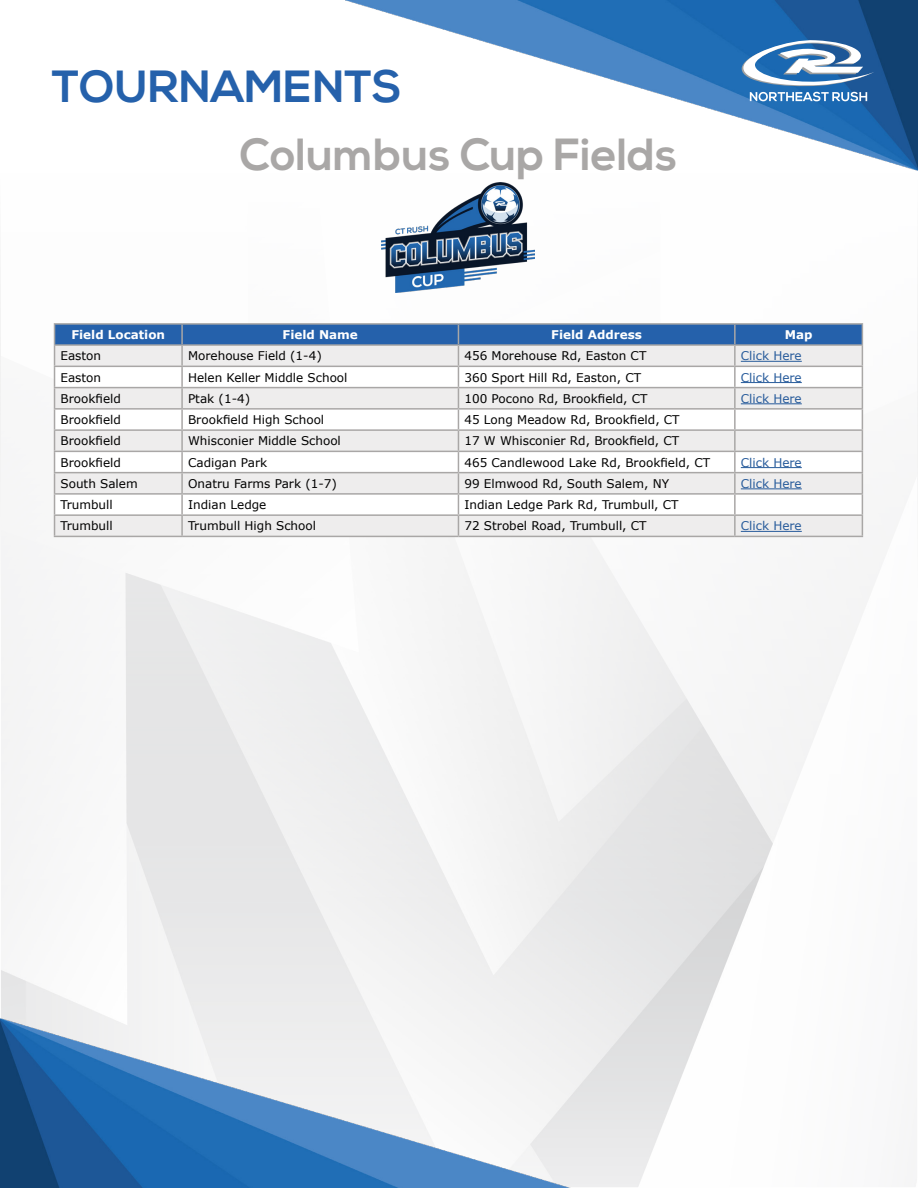
<style>
.page{position:relative;width:918px;height:1188px;background:#fff}
.page>*{position:absolute;margin:0;border:0;box-sizing:border-box;transform-origin:0 0}
.t1{font:700 45px "Nexa";color:#a9a7a6}
.t2{font:700 45px "Nexa";color:#2561ab}
.t3{font:12px "Verdana";color:#000}
.t4{font:12px "Verdana";color:#275b9b}
.t5{font:700 12px "Verdana";color:#fff}
</style>
<div class="page">
<img style="left:3px;top:182px;width:912px;height:1003px">
<img style="left:345px;top:0;width:573px;height:170px">
<svg style="left:742px;top:39px;width:134px;height:62px"></svg>
<img style="left:0;top:1018px;width:572px;height:170px">
<hr style="left:54px;top:323px;width:128px;height:2px;background:#a9a7a6">
<hr style="left:182px;top:323px;width:276px;height:2px;background:#a9a7a6">
<hr style="left:458px;top:323px;width:277px;height:2px;background:#a9a7a6">
<hr style="left:735px;top:323px;width:128px;height:2px;background:#a9a7a6">
<svg style="left:54px;top:324px;width:809px;height:212px"></svg>
<hr style="left:54px;top:536px;width:128px;height:1px;background:#a9a7a6">
<hr style="left:182px;top:536px;width:276px;height:1px;background:#a9a7a6">
<hr style="left:458px;top:536px;width:277px;height:1px;background:#a9a7a6">
<hr style="left:735px;top:536px;width:128px;height:1px;background:#a9a7a6">
<hr style="left:741px;top:361px;width:61px;height:1px;background:#275b9b">
<hr style="left:741px;top:382px;width:61px;height:1px;background:#275b9b">
<hr style="left:741px;top:403px;width:61px;height:1px;background:#275b9b">
<hr style="left:741px;top:467px;width:61px;height:1px;background:#275b9b">
<hr style="left:741px;top:489px;width:61px;height:1px;background:#275b9b">
<hr style="left:741px;top:531px;width:61px;height:1px;background:#275b9b">
<img style="left:382px;top:183px;width:153px;height:110px">
<h1 class="t2" style="left:52px;top:60px;width:352px">TOURNAMENTS</h1>
<h1 class="t1" style="left:240px;top:129px;width:439px">Columbus Cup Fields</h1>
<p class="t5" style="left:71px;top:327px;width:95px">Field Location</p>
<p class="t5" style="left:283px;top:327px;width:77px">Field Name</p>
<p class="t5" style="left:551px;top:327px;width:92px">Field Address</p>
<p class="t5" style="left:785px;top:327px;width:29px">Map</p>
<p class="t3" style="left:61px;top:348px;width:42px">Easton</p>
<p class="t3" style="left:188px;top:348px;width:135px">Morehouse Field (1-4)</p>
<p class="t3" style="left:464px;top:348px;width:183px">456 Morehouse Rd, Easton CT</p>
<p class="t4" style="left:741px;top:348px;width:62px">Click Here</p>
<p class="t3" style="left:61px;top:370px;width:42px">Easton</p>
<p class="t3" style="left:188px;top:370px;width:161px">Helen Keller Middle School</p>
<p class="t3" style="left:464px;top:370px;width:178px">360 Sport Hill Rd, Easton, CT</p>
<p class="t4" style="left:741px;top:370px;width:62px">Click Here</p>
<p class="t3" style="left:61px;top:391px;width:62px">Brookfield</p>
<p class="t3" style="left:188px;top:391px;width:64px">Ptak (1-4)</p>
<p class="t3" style="left:464px;top:391px;width:185px">100 Pocono Rd, Brookfield, CT</p>
<p class="t4" style="left:741px;top:391px;width:62px">Click Here</p>
<p class="t3" style="left:61px;top:412px;width:62px">Brookfield</p>
<p class="t3" style="left:188px;top:412px;width:138px">Brookfield High School</p>
<p class="t3" style="left:464px;top:412px;width:217px">45 Long Meadow Rd, Brookfield, CT</p>
<p class="t3" style="left:61px;top:433px;width:62px">Brookfield</p>
<p class="t3" style="left:188px;top:433px;width:154px">Whisconier Middle School</p>
<p class="t3" style="left:464px;top:433px;width:216px">17 W Whisconier Rd, Brookfield, CT</p>
<p class="t3" style="left:61px;top:455px;width:62px">Brookfield</p>
<p class="t3" style="left:188px;top:455px;width:81px">Cadigan Park</p>
<p class="t3" style="left:464px;top:455px;width:247px">465 Candlewood Lake Rd, Brookfield, CT</p>
<p class="t4" style="left:741px;top:455px;width:62px">Click Here</p>
<p class="t3" style="left:61px;top:476px;width:79px">South Salem</p>
<p class="t3" style="left:188px;top:476px;width:150px">Onatru Farms Park (1-7)</p>
<p class="t3" style="left:464px;top:476px;width:206px">99 Elmwood Rd, South Salem, NY</p>
<p class="t4" style="left:741px;top:476px;width:62px">Click Here</p>
<p class="t3" style="left:61px;top:497px;width:54px">Trumbull</p>
<p class="t3" style="left:188px;top:497px;width:80px">Indian Ledge</p>
<p class="t3" style="left:464px;top:497px;width:216px">Indian Ledge Park Rd, Trumbull, CT</p>
<p class="t3" style="left:61px;top:518px;width:54px">Trumbull</p>
<p class="t3" style="left:188px;top:518px;width:129px">Trumbull High School</p>
<p class="t3" style="left:464px;top:518px;width:184px">72 Strobel Road, Trumbull, CT</p>
<p class="t4" style="left:741px;top:518px;width:62px">Click Here</p>
</div>
